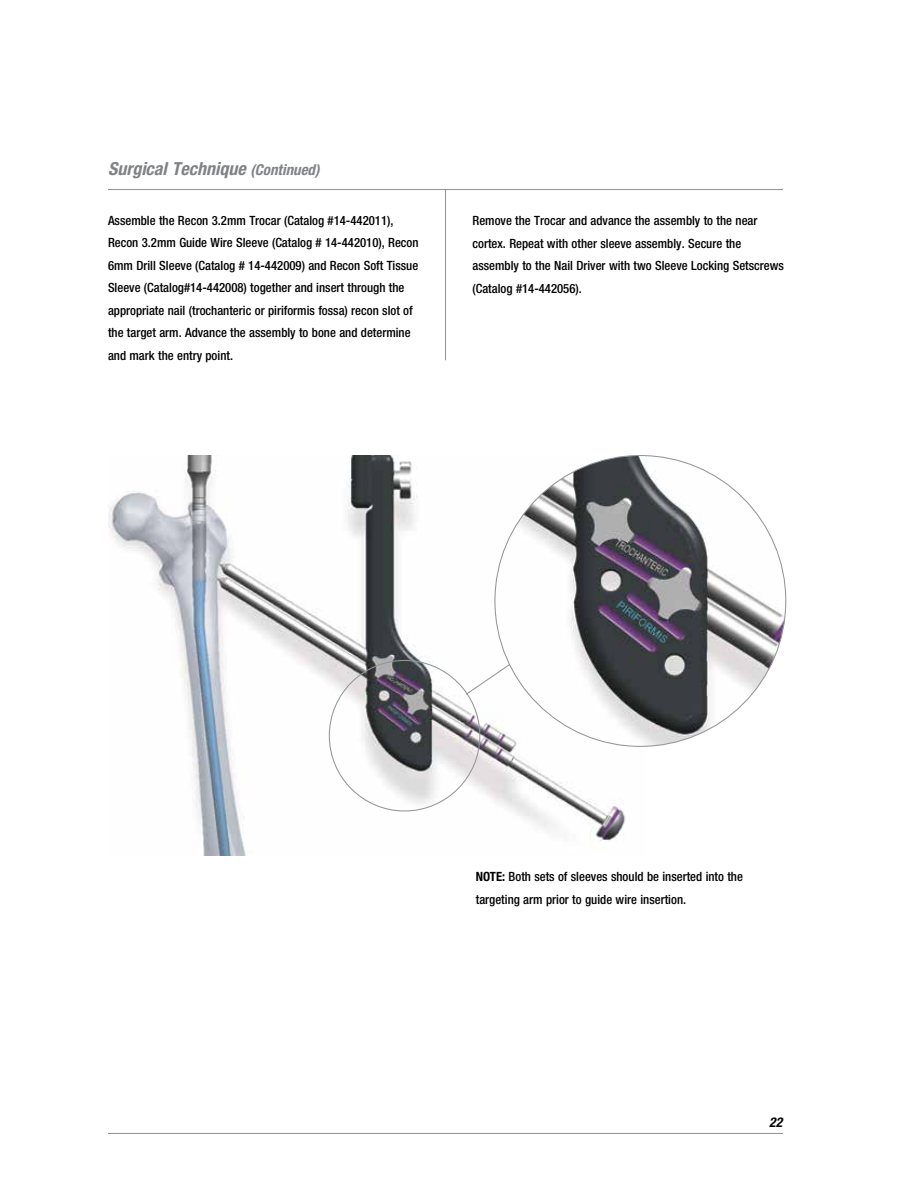
<style>
.page{position:relative;width:918px;height:1188px;background:#fff}
.page>*{position:absolute;margin:0;border:0;box-sizing:border-box;transform-origin:0 0}
.t1{font:italic 700 condensed 18px "Helvetica Neue LT Std";color:#808285}
.t2{font:italic 700 condensed 13.5px "Helvetica Neue LT Std";color:#000}
.t3{font:500 condensed 12.75px/22.5px "Helvetica Neue LT Std";color:#000}
.s1{font-size:15px}
.s2{font-weight:700}
</style>
<div class="page">
<hr style="left:108px;top:1133px;width:675px;height:1px;background:#939598">
<hr style="left:108px;top:189px;width:675px;height:1px;background:#939598">
<hr style="left:445px;top:189px;width:1px;height:171px;background:#939598">
<img style="left:108px;top:455px;width:520px;height:400px">
<img style="left:495px;top:456px;width:291px;height:290px;border-radius:145px">
<svg style="left:465px;top:663px;width:46px;height:33px"></svg>
<h1 class="t1" style="left:108px;top:158px;width:213px">Surgical Technique <span class="s1">(Continued)</span></h1>
<p class="t3" style="left:108px;top:209px;width:312px">Assemble the Recon 3.2mm Trocar (Catalog #14-442011), Recon 3.2mm Guide Wire Sleeve (Catalog # 14-442010), Recon 6mm Drill Sleeve (Catalog # 14-442009) and Recon Soft Tissue Sleeve (Catalog#14-442008) together and insert through the appropriate nail (trochanteric or piriformis fossa) recon slot of the target arm. Advance the assembly to bone and determine and mark the entry point.</p>
<p class="t3" style="left:472px;top:209px;width:313px">Remove the Trocar and advance the assembly to the near cortex. Repeat with other sleeve assembly. Secure the assembly to the Nail Driver with two Sleeve Locking Setscrews (Catalog #14-442056).</p>
<p class="t3" style="left:476px;top:865px;width:269px"><span class="s2">NOTE:</span> Both sets of sleeves should be inserted into the targeting arm prior to guide wire insertion.</p>
<p class="t2" style="left:769px;top:1114px;width:14px">22</p>
</div>
